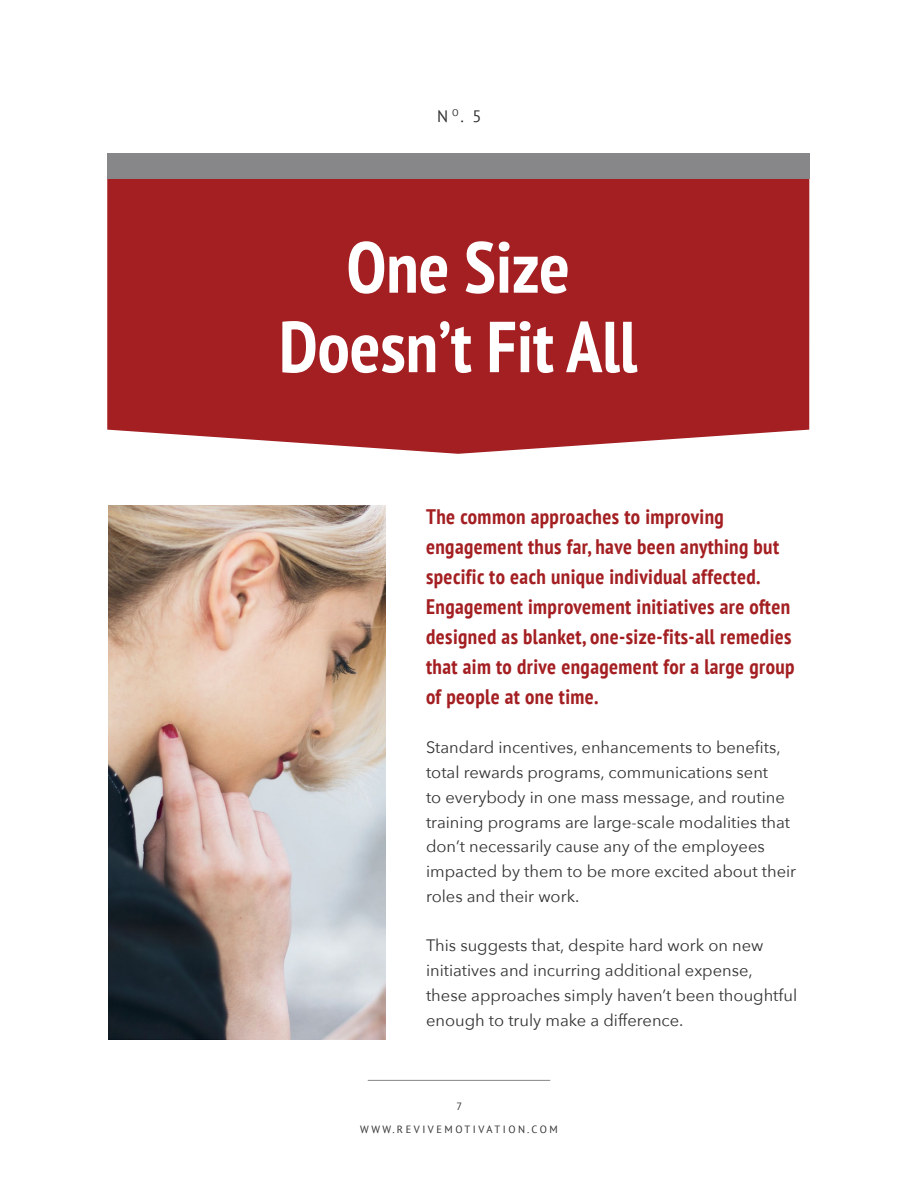
<style>
.page{position:relative;width:918px;height:1188px;background:#fff}
.page>*{position:absolute;margin:0;border:0;box-sizing:border-box;transform-origin:0 0}
.t1{font:700 condensed 72px/79.5px "PT Sans";color:#fff;text-align:center}
.t2{font:700 condensed 21px/30px "PT Sans";letter-spacing:.02em;color:#a41f22}
.t3{font:16.5px/24.8px "Avenir Next";color:#313232}
.t4{font:16.5px "PT Sans";color:#313232}
.t5{font:10.5px/22.8px "PT Sans";letter-spacing:.24em;color:#313232;text-align:center}
</style>
<div class="page">
<hr style="left:368px;top:1080px;width:182px;height:1px;background:#87878a">
<div style="left:107px;top:179px;width:702px;height:275px;background:#a41f22"></div>
<div style="left:107px;top:153px;width:702px;height:26px;background:#87878a"></div>
<img style="left:108px;top:505px;width:278px;height:534px">
<p class="t4" style="left:437px;top:106px;width:46px">N<sup>O</sup>. 5</p>
<h1 class="t1" style="left:279px;top:226px;width:360px">One Size<br>Doesn’t Fit All</h1>
<p class="t2" style="left:426px;top:501px;width:370px">The common approaches to improving engagement thus far, have been anything but specific to each unique individual affected.<br>Engagement improvement initiatives are often designed as blanket, one-size-fits-all remedies that aim to drive engagement for a large group of people at one time.</p>
<p class="t3" style="left:426px;top:735px;width:372px">Standard incentives, enhancements to benefits, total rewards programs, communications sent<br>to everybody in one mass message, and routine training programs are large-scale modalities that don’t necessarily cause any of the employees impacted by them to be more excited about their roles and their work.</p>
<p class="t3" style="left:426px;top:933px;width:373px">This suggests that, despite hard work on new initiatives and incurring additional expense, these approaches simply haven’t been thoughtful enough to truly make a difference.</p>
<p class="t5" style="left:360px;top:1095px;width:199px">7<br>WWW.REVIVEMOTIVATION.COM</p>
</div>
